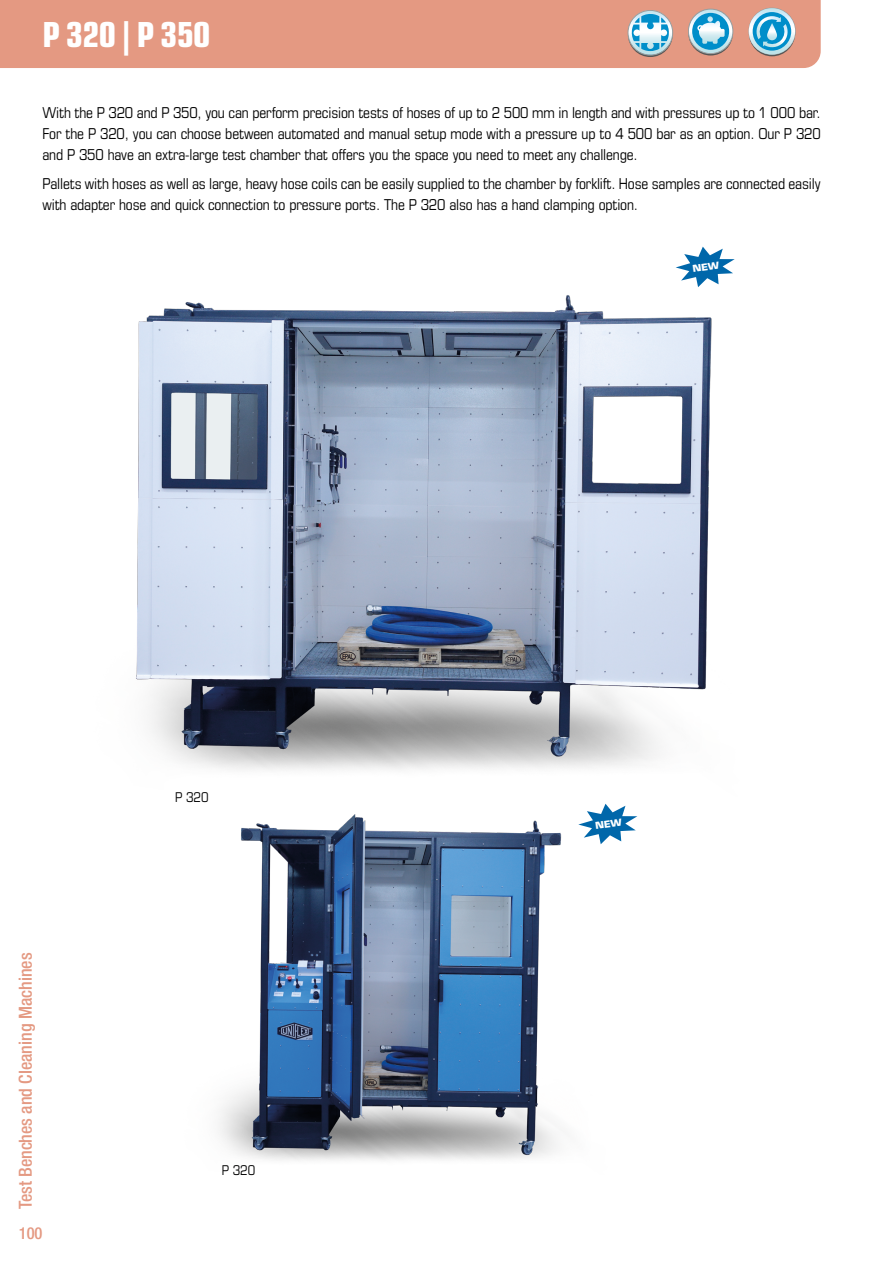
<style>
.page{position:relative;width:893px;height:1263px;background:#fff}
.page>*{position:absolute;margin:0;border:0;box-sizing:border-box;transform-origin:0 0}
.t1{font:700 condensed 34.5px "Eurostile LT Std";letter-spacing:-.03em;color:#fff}
.t2{font:500 condensed 18px "Helvetica Neue LT Pro";color:#e49982}
.t3{font:500 condensed 16.5px "Helvetica Neue LT Pro";color:#e49982}
.t4{font:condensed 15px/21px "Eurostile LT Std";letter-spacing:-.01em;color:#000;text-align:justify}
.t5{font:condensed 13.5px "Eurostile LT Std";color:#000}
</style>
<div class="page">
<div style="left:0;top:0;width:821px;height:68px;background:#e49982"></div>
<img style="left:136px;top:295px;width:576px;height:475px">
<img style="left:219px;top:803px;width:419px;height:358px">
<svg style="left:628px;top:10px;width:47px;height:47px"></svg>
<div style="left:628px;top:10px;width:45px;height:45px;border:1px solid #9d9d9c;border-radius:50%"></div>
<svg style="left:688px;top:9px;width:45px;height:45px"></svg>
<div style="left:688px;top:9px;width:45px;height:45px;border:1px solid #9d9d9c;border-radius:50%"></div>
<svg style="left:749px;top:8px;width:46px;height:47px"></svg>
<svg style="left:676px;top:247px;width:59px;height:40px"></svg>
<svg style="left:578px;top:804px;width:59px;height:40px"></svg>
<h1 class="t1" style="left:43px;top:14px;width:169px">P 320 | P 350</h1>
<p class="t4" style="left:43px;top:101px;width:780px">With the P 320 and P 350, you can perform precision tests of hoses of up to 2 500 mm in length and with pressures up to 1 000 bar.<br>For the P 320, you can choose between automated and manual setup mode with a pressure up to 4 500 bar as an option. Our P 320 and P 350 have an extra-large test chamber that offers you the space you need to meet any challenge.</p>
<p class="t4" style="left:43px;top:173px;width:779px">Pallets with hoses as well as large, heavy hose coils can be easily supplied to the chamber by forklift. Hose samples are connected easily with adapter hose and quick connection to pressure ports. The P 320 also has a hand clamping option.</p>
<p class="t2" style="left:15px;top:1209px;width:258px;rotate:-90deg">Test Benches and Cleaning Machines</p>
<p class="t3" style="left:19px;top:1223px;width:25px">100</p>
<p class="t5" style="left:175px;top:789px;width:35px">P 320</p>
<p class="t5" style="left:222px;top:1162px;width:35px">P 320</p>
</div>
